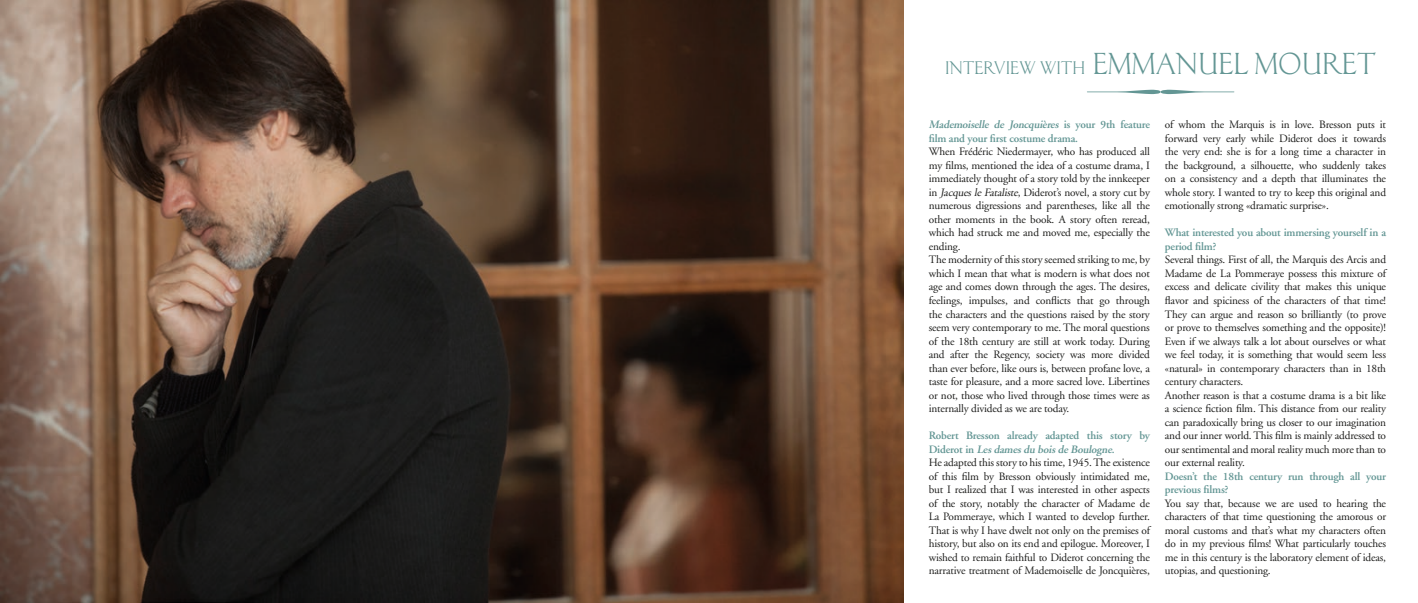
<style>
.page{position:relative;width:1418px;height:603px;background:#fff}
.page>*{position:absolute;margin:0;border:0;box-sizing:border-box;transform-origin:0 0}
.t1{font:31.25px "AT Classic Roman";color:#639694}
.t2{font:11.25px/13.5px "Adobe Garamond";letter-spacing:-.015em;color:#1d1d1b}
.t3{font:600 11.25px/13.5px "Adobe Garamond";letter-spacing:-.015em;color:#639694}
.s1{font-size:18.75px}
.s2{font-style:italic}
.s3{font-weight:600;color:#639694}
.s4{font-weight:600;font-style:italic;color:#639694}
</style>
<div class="page">
<img style="left:0;top:0;width:903px;height:602px">
<svg style="left:1087px;top:90px;width:147px;height:4px"></svg>
<h1 class="t1" style="left:945px;top:46px;width:432px"><span class="s1">INTERVIEW WITH</span> EMMANUEL MOURET</h1>
<p class="t3" style="left:928px;top:118px;width:223px"><span class="s2">Mademoiselle de Joncquières</span> i s yo u r 9 t h fe a t u r e film and your first costume drama.</p>
<p class="t2" style="left:928px;top:145px;width:223px">When Frédéric Niedermayer, who has produced all my films, mentioned the idea of a costume drama, I immediately thought of a story told by the innkeeper in <span class="s2">JacquesleFataliste</span>, Diderot’s novel, a story cut by numerous digressions and parentheses, like all the other moments in the book. A story often reread, which had struck me and moved me, especially the ending.<br>The modernity of this story seemed striking to me, by which I mean that what is modern is what does not age and comes down through the ages. The desires, feelings, impulses, and conflicts that go through the characters and the questions raised by the story seem very contemporary to me. The moral questions of the 18th century are still at work today. During and after the Regency, society was more divided than ever before, like ours is, between profane love, a taste for pleasure, and a more sacred love. Libertines or not, those who lived through those times were as internally divided as we are today.</p>
<p class="t2" style="left:928px;top:429px;width:223px"><span class="s3">Robert Bresson already adapted this story by D i d e r o t i n</span> <span class="s4">Lesdamesdu boisdeBoulogne</span><span class="s3">.<br></span>He adapted this story to his time, 1945. The existence of this film by Bresson obviously intimidated me, but I realized that I was interested in other aspects of the story, notably the character of Madame de La Pommeraye, which I wanted to develop further.<br>That is why I have dwelt not only on the premises of history, but also on its end and epilogue. Moreover, I wished to remain faithful to Diderot concerning the narrative treatment of Mademoiselle de Joncquières,</p>
<p class="t2" style="left:1164px;top:118px;width:223px;text-align:justify">of whom the Marquis is in love. Bresson puts it forward very early while Diderot does it towards the very end: she is for a long time a character in the background, a silhouette, who suddenly takes on a consistency and a depth that illuminates the whole story. I wanted to try to keep this original and emotionally strong «dramatic surprise».</p>
<p class="t3" style="left:1164px;top:226px;width:223px">What interested you about immersing yourself in a period film?</p>
<p class="t2" style="left:1164px;top:253px;width:223px">Several things. First of all, the Marquis des Arcis and Madame de La Pommeraye possess this mixture of excess and delicate civility that makes this unique flavor and spiciness of the characters of that time!<br>They can argue and reason so brilliantly (to prove or prove to themselves something and the opposite)!<br>Even if we always talk a lot about ourselves or what we feel today, it is something that would seem less «natural» in contemporary characters than in 18th century characters.<br>Another reason is that a costume drama is a bit like a science fiction film. This distance from our reality can paradoxically bring us closer to our imagination and our inner world. This film is mainly addressed to our sentimental and moral reality much more than to our external reality.</p>
<p class="t3" style="left:1164px;top:469px;width:223px">Doesn’t the 18th century run through all your previous films?</p>
<p class="t2" style="left:1164px;top:496px;width:223px;text-align:justify">You say that, because we are used to hearing the characters of that time questioning the amorous or moral customs and that’s what my characters often do in my previous films! What particularly touches me in this century is the laboratory element of ideas, utopias, and questioning.</p>
</div>
